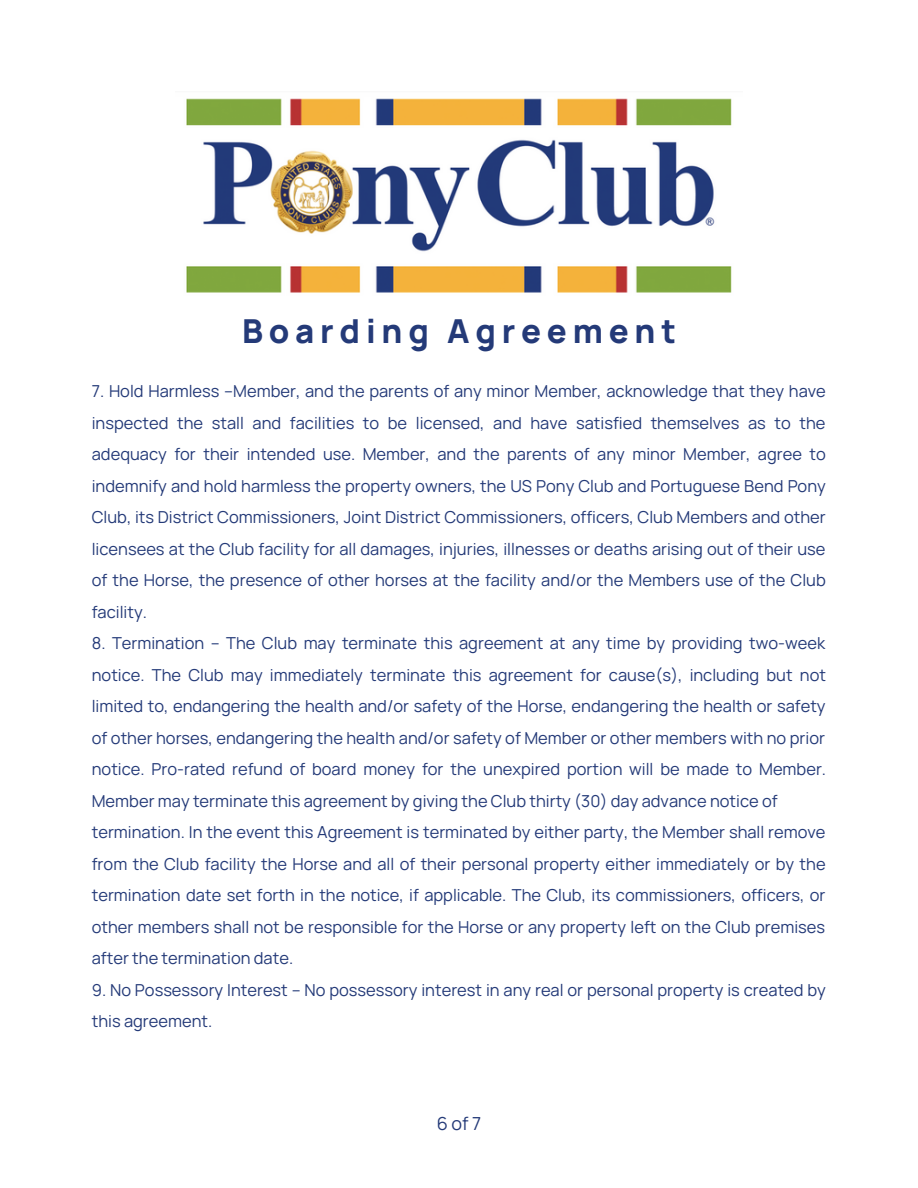
<style>
.page{position:relative;width:918px;height:1188px;background:#fff}
.page>*{position:absolute;margin:0;border:0;box-sizing:border-box;transform-origin:0 0}
.t1{font:800 33px "Manrope";letter-spacing:.175em;color:#243a78}
.t2{font:18px "Manrope";color:#243a78}
.t3{font:16.5px/31.5px "Manrope";color:#243a78;text-align:justify}
</style>
<div class="page">
<img style="left:186px;top:98px;width:546px;height:195px">
<p class="t1" style="left:242px;top:308px;width:436px">Boarding Agreement</p>
<p class="t3" style="left:92px;top:375px;width:736px">7. Hold Harmless –Member, and the parents of any minor Member, acknowledge that they have inspected the stall and facilities to be licensed, and have satisfied themselves as to the adequacy for their intended use. Member, and the parents of any minor Member, agree to indemnify and hold harmless the property owners, the US Pony Club and Portuguese Bend Pony Club, its District Commissioners, Joint District Commissioners, officers, Club Members and other licensees at the Club facility for all damages, injuries, illnesses or deaths arising out of their use of the Horse, the presence of other horses at the facility and/or the Members use of the Club facility.</p>
<p class="t3" style="left:92px;top:627px;width:736px">8. Termination – The Club may terminate this agreement at any time by providing two-week notice. The Club may immediately terminate this agreement for cause(s), including but not limited to, endangering the health and/or safety of the Horse, endangering the health or safety of other horses, endangering the health and/or safety of Member or other members with no prior notice. Pro-rated refund of board money for the unexpired portion will be made to Member.<br>Member may terminate this agreement by giving the Club thirty (30) day advance notice of</p>
<p class="t3" style="left:92px;top:816px;width:735px">termination. In the event this Agreement is terminated by either party, the Member shall remove from the Club facility the Horse and all of their personal property either immediately or by the termination date set forth in the notice, if applicable. The Club, its commissioners, officers, or other members shall not be responsible for the Horse or any property left on the Club premises after the termination date.</p>
<p class="t3" style="left:92px;top:974px;width:736px">9. No Possessory Interest – No possessory interest in any real or personal property is created by this agreement.</p>
<p class="t2" style="left:437px;top:1111px;width:46px">6of7</p>
</div>
